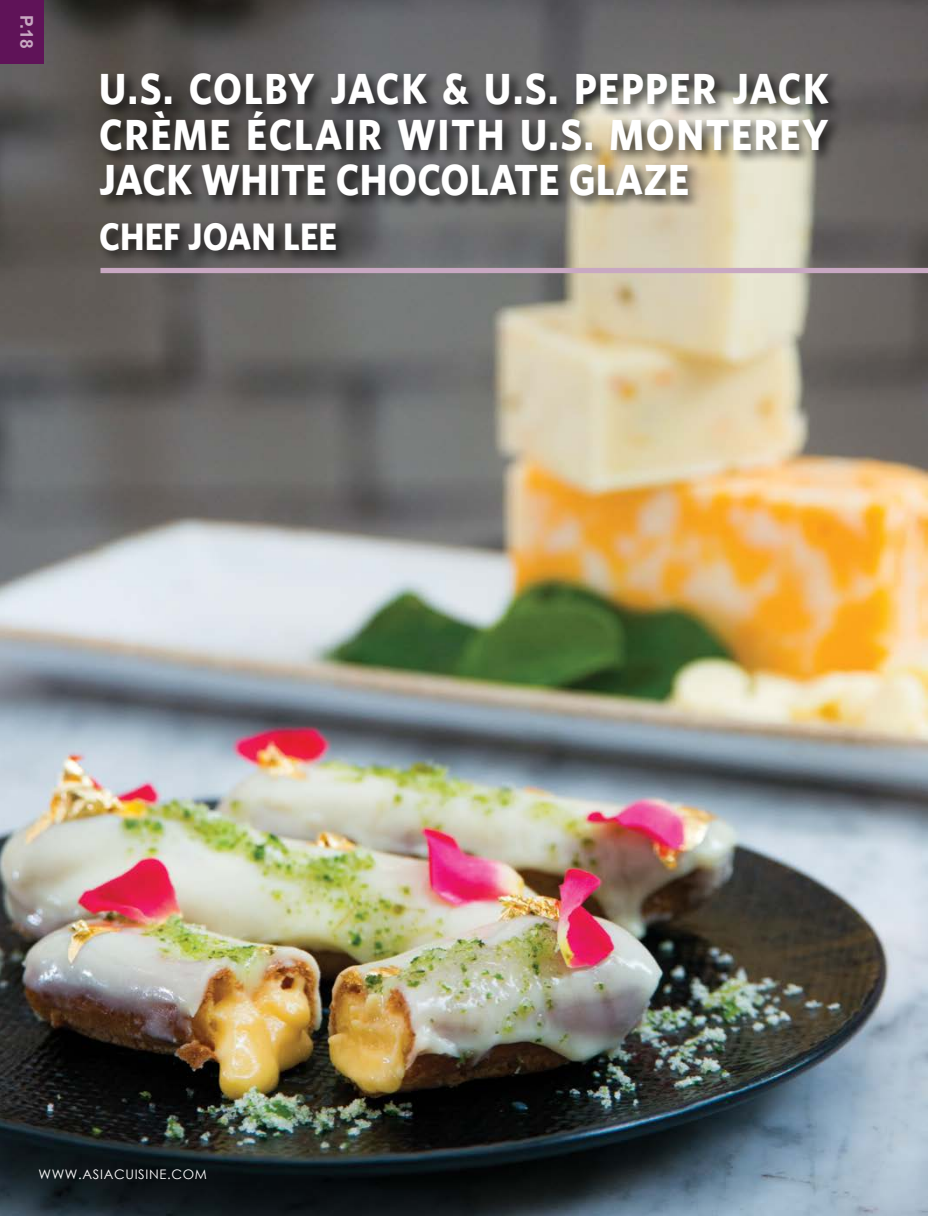
<style>
.page{position:relative;width:928px;height:1216px;background:#fff}
.page>*{position:absolute;margin:0;border:0;box-sizing:border-box;transform-origin:0 0}
.t1{font:700 43.75px/45.5px "Whitney";letter-spacing:.015em;color:#fff;text-align:justify;scale:.9 1}
.t2{font:700 38.5px "Whitney";color:#fff;scale:.9 1}
.t3{font:700 17.5px "Arial";color:#c8a8c2}
.t4{font:13.12px "Century Gothic";letter-spacing:.05em;color:#fff}
</style>
<div class="page">
<img style="left:0;top:0;width:928px;height:1215px">
<div style="left:0;top:0;width:43px;height:63px;background:#5f1358"></div>
<div style="left:96px;top:69px;width:747px;height:196px;background:#000;opacity:.75"></div>
<div style="left:100px;top:268px;width:828px;height:5px;background:#c8a8c2"></div>
<p class="t3" style="left:38px;top:15px;width:35px;rotate:90deg">P.18</p>
<p class="t1" style="left:99px;top:65px;width:812px">U.S. COLBY JACK &amp; U.S. PEPPER JACK CRÈME ÉCLAIR WITH U.S. MONTEREY JACK WHITE CHOCOLATE GLAZE</p>
<p class="t2" style="left:99px;top:213px;width:225px">CHEF JOAN LEE</p>
<p class="t4" style="left:38px;top:1164px;width:170px">WWW.ASIACUISINE.COM</p>
</div>
